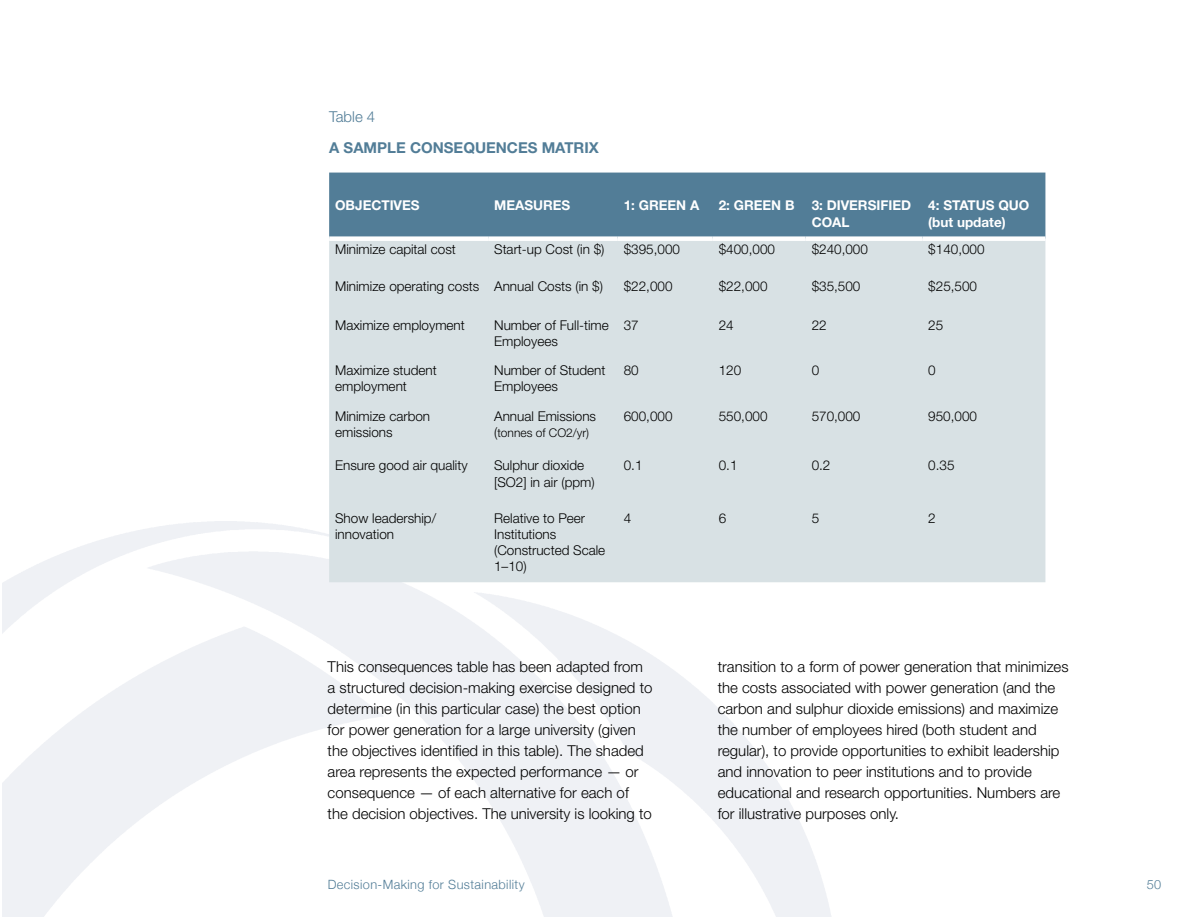
<style>
.page{position:relative;width:1188px;height:918px;background:#fff}
.page>*{position:absolute;margin:0;border:0;box-sizing:border-box;transform-origin:0 0}
.t1{font:300 15px/21px "Helvetica Neue LT Std";color:#000}
.t2{font:700 15px "Helvetica Neue LT Std";color:#527d97}
.t3{font:300 15px "Helvetica Neue LT Std";color:#527d97}
.t4{font:300 13.5px/16.2px "Helvetica Neue LT Std";color:#000}
.t5{font:700 13.5px/16.2px "Helvetica Neue LT Std";color:#fff}
.t6{font:300 12.75px "Helvetica Neue";letter-spacing:.03em;color:#527d97}
.t7{font:300 12px "Helvetica Neue LT Std";color:#000}
.s1{font-size:13.5px}
</style>
<div class="page">
<div style="left:329px;top:173px;width:716px;height:63px;background:#527d97"></div>
<div style="left:329px;top:241px;width:716px;height:341px;background:#d8e1e4"></div>
<p class="t3" style="left:329px;top:107px;width:48px">Table 4</p>
<p class="t2" style="left:329px;top:139px;width:271px">A SAMPLE CONSEQUENCES MATRIX</p>
<p class="t5" style="left:335px;top:197px;width:86px">OBJECTIVES</p>
<p class="t5" style="left:494px;top:197px;width:78px">MEASURES</p>
<p class="t5" style="left:624px;top:197px;width:77px">1: GREEN A</p>
<p class="t5" style="left:719px;top:197px;width:77px">2: GREEN B</p>
<p class="t5" style="left:812px;top:197px;width:101px">3: DIVERSIFIED<br>COAL</p>
<p class="t5" style="left:928px;top:197px;width:103px">4: STATUS QUO (but update)</p>
<p class="t4" style="left:335px;top:241px;width:122px">Minimize capital cost</p>
<p class="t4" style="left:494px;top:241px;width:112px">Start-up Cost (in $)</p>
<p class="t4" style="left:624px;top:241px;width:58px">$395,000</p>
<p class="t4" style="left:719px;top:241px;width:58px">$400,000</p>
<p class="t4" style="left:812px;top:241px;width:58px">$240,000</p>
<p class="t4" style="left:928px;top:241px;width:58px">$140,000</p>
<p class="t4" style="left:335px;top:277px;width:269px">Minimize operating costs Annual Costs (in $)</p>
<p class="t4" style="left:624px;top:277px;width:50px">$22,000</p>
<p class="t4" style="left:719px;top:277px;width:50px">$22,000</p>
<p class="t4" style="left:812px;top:277px;width:50px">$35,500</p>
<p class="t4" style="left:928px;top:277px;width:50px">$25,500</p>
<p class="t4" style="left:335px;top:316px;width:131px">Maximize employment</p>
<p class="t4" style="left:494px;top:316px;width:116px">Number of Full-time<br>Employees</p>
<p class="t4" style="left:624px;top:316px;width:17px">37</p>
<p class="t4" style="left:719px;top:316px;width:17px">24</p>
<p class="t4" style="left:812px;top:316px;width:17px">22</p>
<p class="t4" style="left:928px;top:316px;width:17px">25</p>
<p class="t4" style="left:335px;top:362px;width:103px">Maximize student employment</p>
<p class="t4" style="left:494px;top:362px;width:113px">Number of Student<br>Employees</p>
<p class="t4" style="left:624px;top:362px;width:17px">80</p>
<p class="t4" style="left:719px;top:362px;width:24px">120</p>
<p class="t4" style="left:812px;top:362px;width:9px">0</p>
<p class="t4" style="left:928px;top:362px;width:9px">0</p>
<p class="t4" style="left:335px;top:408px;width:97px">Minimize carbon emissions</p>
<p class="t4" style="left:494px;top:408px;width:103px">Annual Emissions</p>
<p class="t4" style="left:624px;top:408px;width:50px">600,000</p>
<p class="t4" style="left:719px;top:408px;width:50px">550,000</p>
<p class="t4" style="left:812px;top:408px;width:50px">570,000</p>
<p class="t4" style="left:928px;top:408px;width:50px">950,000</p>
<p class="t7" style="left:494px;top:425px;width:97px"><span class="s1">(</span>tonnes of CO2/yr)</p>
<p class="t4" style="left:335px;top:457px;width:134px">Ensure good air quality</p>
<p class="t4" style="left:494px;top:457px;width:102px">Sulphur dioxide [SO2] in air (ppm)</p>
<p class="t4" style="left:624px;top:457px;width:20px">0.1</p>
<p class="t4" style="left:719px;top:457px;width:20px">0.1</p>
<p class="t4" style="left:812px;top:457px;width:20px">0.2</p>
<p class="t4" style="left:928px;top:457px;width:28px">0.35</p>
<p class="t4" style="left:335px;top:510px;width:103px">Show leadership/ innovation</p>
<p class="t4" style="left:494px;top:510px;width:113px">Relative to Peer<br>Institutions (Constructed Scale<br>1–10)</p>
<p class="t4" style="left:624px;top:510px;width:9px">4</p>
<p class="t4" style="left:719px;top:510px;width:9px">6</p>
<p class="t4" style="left:812px;top:510px;width:9px">5</p>
<p class="t4" style="left:928px;top:510px;width:9px">2</p>
<p class="t1" style="left:328px;top:656px;width:326px">This consequences table has been adapted from a structured decision-making exercise designed to determine (in this particular case) the best option for power generation for a large university (given the objectives identified in this table). The shaded area represents the expected performance — or consequence — of each alternative for each of the decision objectives. The university is looking to</p>
<p class="t1" style="left:718px;top:656px;width:352px">transition to a form of power generation that minimizes the costs associated with power generation (and the carbon and sulphur dioxide emissions) and maximize the number of employees hired (both student and regular), to provide opportunities to exhibit leadership and innovation to peer institutions and to provide educational and research opportunities. Numbers are for illustrative purposes only.</p>
<p class="t6" style="left:328px;top:877px;width:198px">Decision-Making for Sustainability</p>
<p class="t6" style="left:1147px;top:877px;width:16px">50</p>
</div>
